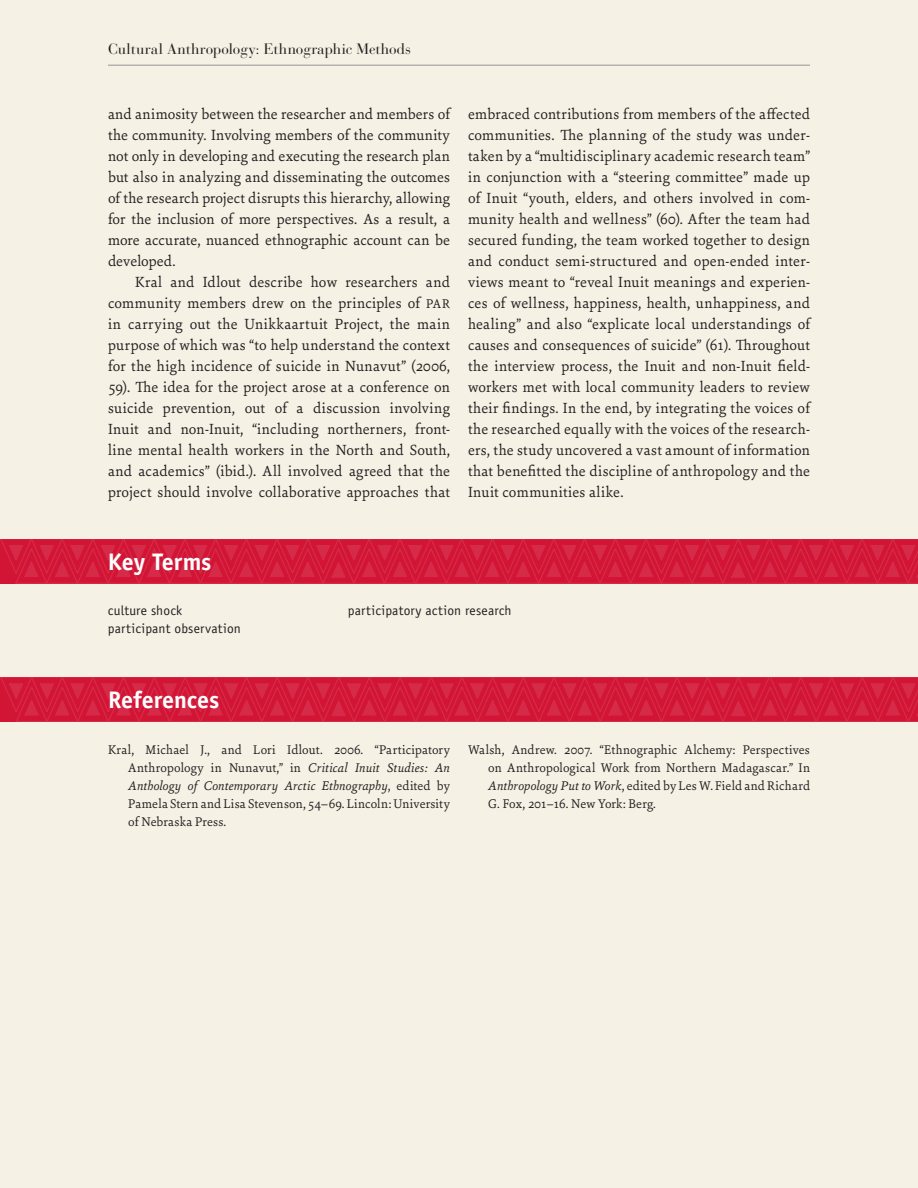
<style>
.page{position:relative;width:918px;height:1188px;background:#f6f1e5}
.page>*{position:absolute;margin:0;border:0;box-sizing:border-box;transform-origin:0 0}
.ECH1{font:700 24px "Officina Sans Std";letter-spacing:-.005em;color:#fff}
.BT{font:15.75px/21px "Sina Nova";letter-spacing:.01em;color:#231f20;text-align:justify}
.t1{font:15px "Bauer Bodoni Std";color:#231f20}
.REF{font:13.5px/18px "Sina Nova";letter-spacing:.01em;color:#231f20;text-align:justify}
.ECUNL{font:13.5px "Officina Sans Std";letter-spacing:.015em;color:#231f20}
.s1{font-size:13.5px}
.s2{font-style:italic}
</style>
<div class="page">
<hr style="left:108px;top:65px;width:702px;height:1px;background:#939598">
<svg style="left:0;top:539px;width:918px;height:45px;background:#d31b3b"></svg>
<svg style="left:0;top:677px;width:918px;height:45px;background:#d31b3b"></svg>
<p class="t1" style="left:108px;top:40px;width:305px">Cultural Anthropology: Ethnographic Methods</p>
<p class="BT" style="left:108px;top:103px;width:344px">and animosity between the researcher and members of the community. Involving members of the community not only in developing and executing the research plan but also in analyzing and disseminating the outcomes of the research project disrupts this hierarchy, allowing for the inclusion of more perspectives. As a result, a more accurate, nuanced ethnographic account can be developed.</p>
<p class="BT" style="left:108px;top:271px;width:344px;text-indent:27px">Kral and Idlout describe how researchers and community members drew on the principles of <span class="s1">PAR </span>in carrying out the Unikkaartuit Project, the main purpose of which was “to help understand the context for the high incidence of suicide in Nunavut” (2006, 59). The idea for the project arose at a conference on suicide prevention, out of a discussion involving Inuit and non-Inuit, “including northerners, front&shy;line mental health workers in the North and South, and academics” (ibid.). All involved agreed that the project should involve collaborative approaches that</p>
<p class="BT" style="left:468px;top:103px;width:344px">embraced contributions from members of the affected communities. The planning of the study was under&shy;taken by a “multidisciplinary academic research team” in conjunction with a “steering committee” made up of Inuit “youth, elders, and others involved in com&shy;munity health and wellness” (60). After the team had secured funding, the team worked together to design and conduct semi-structured and open-ended inter&shy;views meant to “reveal Inuit meanings and experien&shy;ces of wellness, happiness, health, unhappiness, and healing” and also “explicate local understandings of causes and consequences of suicide” (61). Throughout the interview process, the Inuit and non-Inuit field&shy;workers met with local community leaders to review their findings. In the end, by integrating the voices of the researched equally with the voices of the research&shy;ers, the study uncovered a vast amount of information that benefitted the discipline of anthropology and the Inuit communities alike.</p>
<h1 class="ECH1" style="left:108px;top:547px;width:105px">Key Terms</h1>
<p class="ECUNL" style="left:108px;top:603px;width:76px">culture shock</p>
<p class="ECUNL" style="left:108px;top:621px;width:134px">participant observation</p>
<p class="ECH1" style="left:108px;top:685px;width:113px">References</p>
<p class="ECUNL" style="left:348px;top:603px;width:165px">participatory action research</p>
<p class="REF" style="left:128px;top:740px;width:323px;text-indent:-20px">Kral, Michael J., and Lori Idlout. 2006. “Participatory Anthropology in Nunavut,” in <span class="s2">Critical Inuit Studies: An Anthology of Contemporary Arctic Ethnography</span>, edited by Pamela Stern and Lisa Stevenson, 54–69. Lincoln: University of Nebraska Press.</p>
<p class="REF" style="left:488px;top:740px;width:323px;text-indent:-20px">Walsh, Andrew. 2007. “Ethnographic Alchemy: Perspectives on Anthropological Work from Northern Madagascar.” In <span class="s2">Anthropology Put to Work</span>, edited by Les W. Field and Richard G. Fox, 201–16. New York: Berg.</p>
</div>
